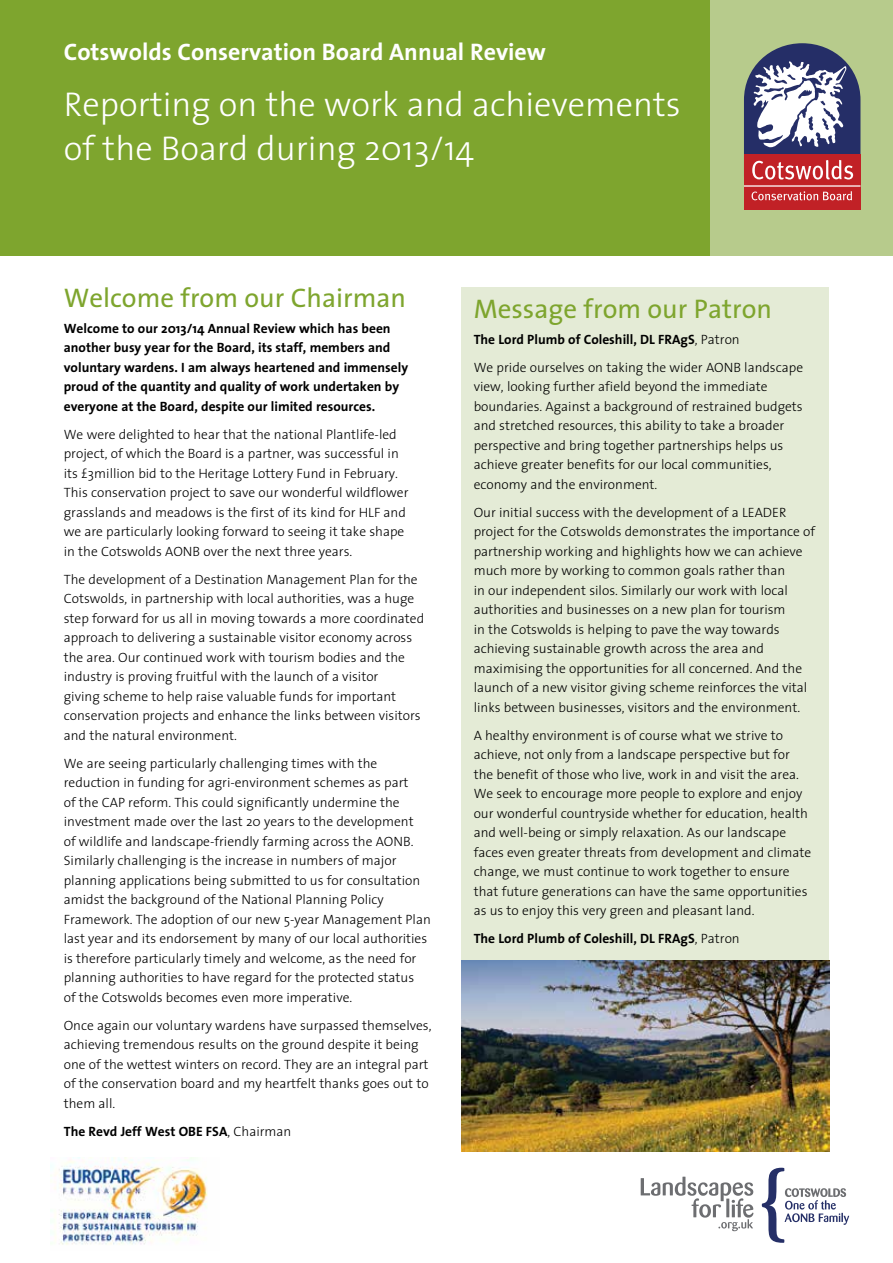
<style>
.page{position:relative;width:893px;height:1263px;background:#fff}
.page>*{position:absolute;margin:0;border:0;box-sizing:border-box;transform-origin:0 0}
.t1{font:300 34.5px/43.5px "The Sans";color:#fff}
.t2{font:27px "The Sans";color:#7ea52e}
.t3{font:700 24px "The Sans";color:#fff}
.t4{font:300 13.5px/19.5px "The Sans";color:#000}
.t5{font:700 13.5px/19.5px "The Sans";color:#000}
.s1{font-weight:300}
.s2{font-weight:700}
</style>
<div class="page">
<div style="left:0;top:0;width:893px;height:255px;background:#7ea52e"></div>
<div style="left:710px;top:0;width:183px;height:255px;background:#b7cb8c"></div>
<div style="left:744px;top:154px;width:116px;height:56px;background:#c12126"></div>
<svg style="left:744px;top:43px;width:116px;height:158px"></svg>
<svg style="left:762px;top:1168px;width:87px;height:75px"></svg>
<svg style="left:641px;top:1177px;width:112px;height:54px"></svg>
<img style="left:51px;top:1158px;width:157px;height:87px">
<div style="left:461px;top:287px;width:368px;height:683px;background:#e4ebd6"></div>
<img style="left:461px;top:961px;width:368px;height:190px">
<h3 class="t3" style="left:64px;top:32px;width:484px">Cotswolds Conservation Board Annual Review</h3>
<h1 class="t1" style="left:64px;top:82px;width:618px">Reporting on the work and achievements of the Board during 2013/14</h1>
<h2 class="t2" style="left:64px;top:275px;width:344px">Welcome from our Chairman</h2>
<p class="t5" style="left:64px;top:318px;width:346px">Welcome to our 2013/14 Annual Review which has been another busy year for the Board, its staff, members and voluntary wardens. I am always heartened and immensely proud of the quantity and quality of work undertaken by everyone at the Board, despite our limited resources.</p>
<p class="t4" style="left:64px;top:424px;width:346px">We were delighted to hear that the national Plantlife-led project, of which the Board is a partner, was successful in its £3million bid to the Heritage Lottery Fund in February.<br>This conservation project to save our wonderful wildflower grasslands and meadows is the first of its kind for HLF and we are particularly looking forward to seeing it take shape in the Cotswolds AONB over the next three years.</p>
<p class="t4" style="left:64px;top:569px;width:362px">The development of a Destination Management Plan for the Cotswolds, in partnership with local authorities, was a huge step forward for us all in moving towards a more coordinated approach to delivering a sustainable visitor economy across the area. Our continued work with tourism bodies and the industry is proving fruitful with the launch of a visitor<br>giving scheme to help raise valuable funds for important conservation projects and enhance the links between visitors and the natural environment.</p>
<p class="t4" style="left:64px;top:753px;width:369px">We are seeing particularly challenging times with the reduction in funding for agri-environment schemes as part<br>of the CAP reform. This could significantly undermine the investment made over the last 20 years to the development<br>of wildlife and landscape-friendly farming across the AONB.<br>Similarly challenging is the increase in numbers of major planning applications being submitted to us for consultation amidst the background of the National Planning Policy Framework. The adoption of our new 5-year Management Plan last year and its endorsement by many of our local authorities is therefore particularly timely and welcome, as the need for planning authorities to have regard for the protected status<br>of the Cotswolds becomes even more imperative.</p>
<p class="t4" style="left:64px;top:1015px;width:369px">Once again our voluntary wardens have surpassed themselves, achieving tremendous results on the ground despite it being one of the wettest winters on record. They are an integral part of the conservation board and my heartfelt thanks goes out to them all.</p>
<p class="t5" style="left:64px;top:1121px;width:229px">The Revd Jeff West OBE FSA<span class="s1">, Chairman</span></p>
<h2 class="t2" style="left:474px;top:286px;width:300px">Message from our Patron</h2>
<p class="t4" style="left:474px;top:325px;width:331px;line-height:28px"><span class="s2">The Lord Plumb of Coleshill, DL FRAgS</span>, Patron<br>We pride ourselves on taking the wider AONB landscape</p>
<p class="t4" style="left:474px;top:376px;width:331px">view, looking further afield beyond the immediate boundaries. Against a background of restrained budgets and stretched resources, this ability to take a broader perspective and bring together partnerships helps us achieve greater benefits for our local communities, economy and the environment.</p>
<p class="t4" style="left:474px;top:502px;width:343px">Our initial success with the development of a LEADER project for the Cotswolds demonstrates the importance of partnership working and highlights how we can achieve much more by working to common goals rather than<br>in our independent silos. Similarly our work with local authorities and businesses on a new plan for tourism<br>in the Cotswolds is helping to pave the way towards achieving sustainable growth across the area and maximising the opportunities for all concerned. And the launch of a new visitor giving scheme reinforces the vital links between businesses, visitors and the environment.</p>
<p class="t4" style="left:474px;top:725px;width:339px">A healthy environment is of course what we strive to achieve, not only from a landscape perspective but for the benefit of those who live, work in and visit the area.<br>We seek to encourage more people to explore and enjoy our wonderful countryside whether for education, health and well-being or simply relaxation. As our landscape faces even greater threats from development and climate change, we must continue to work together to ensure that future generations can have the same opportunities as us to enjoy this very green and pleasant land.</p>
<p class="t5" style="left:474px;top:928px;width:268px">The Lord Plumb of Coleshill, DL FRAgS<span class="s1">, Patron</span></p>
</div>
